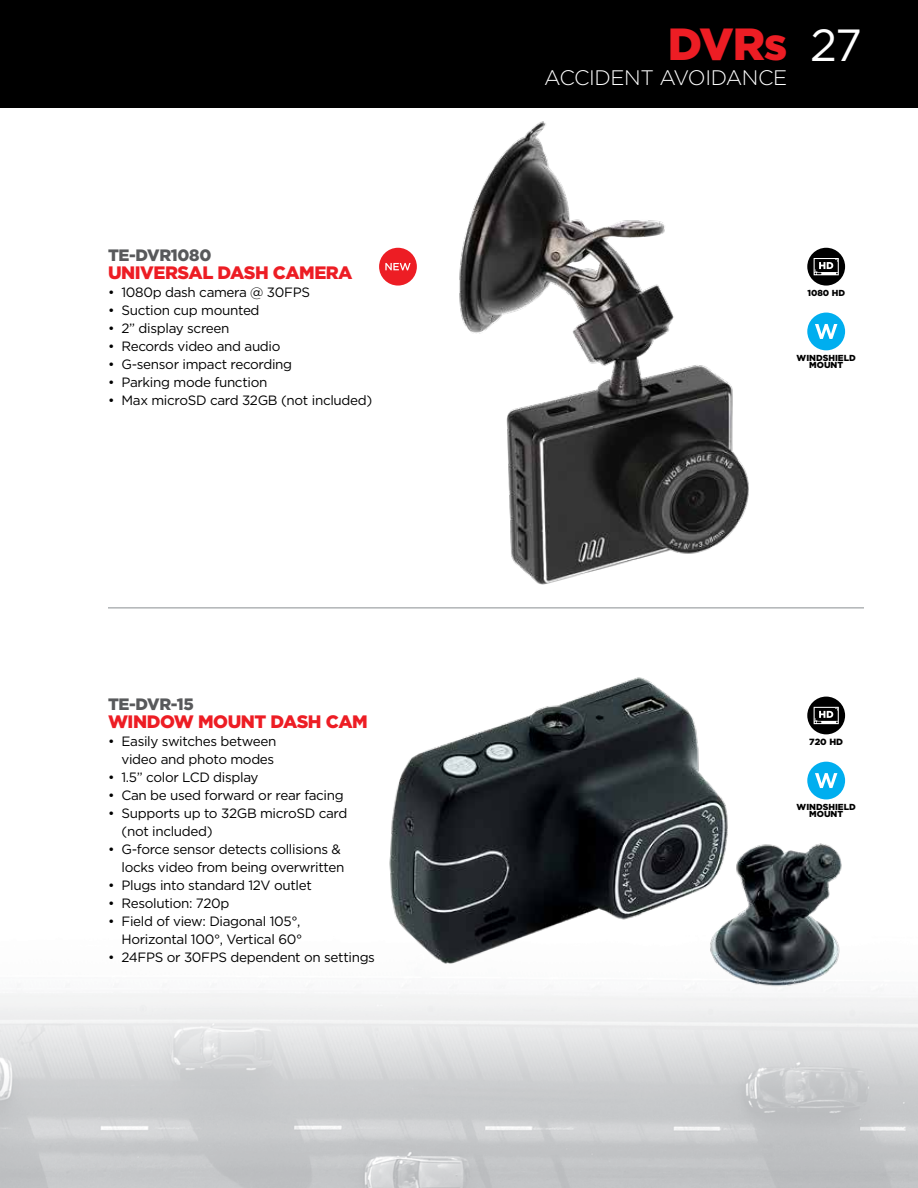
<style>
.page{position:relative;width:918px;height:1188px;background:#fff}
.page>*{position:absolute;margin:0;border:0;box-sizing:border-box;transform-origin:0 0}
.t1{font:900 45px "Gotham HTF";color:#ed1d24}
.t2{font:300 21px "Gotham";letter-spacing:-.02em;color:#fff}
.t3{font:900 18px "Gotham HTF";letter-spacing:-.025em;color:#ed1d24}
.t4{font:900 16.5px "Gotham HTF";letter-spacing:-.02em;color:#58595b}
.t5{font:13.5px/18px "Gotham HTF";letter-spacing:-.025em;color:#000;text-align:right}
.t6{font:900 9px "Gotham";color:#000}
.t7{font:900 8.7px/7.5px "Gotham HTF";color:#000;text-align:center}
.s1{font-weight:400;color:#fff}
</style>
<div class="page">
<img style="left:0;top:986px;width:918px;height:202px">
<div style="left:0;top:0;width:918px;height:108px;background:#000"></div>
<hr style="left:108px;top:607px;width:756px;height:2px;background:#b1b4b6">
<img style="left:389px;top:677px;width:333px;height:287px">
<img style="left:670px;top:798px;width:200px;height:195px">
<div style="left:807px;top:697px;width:38px;height:37px;background:#000;border-radius:50%"></div>
<svg style="left:814px;top:707px;width:25px;height:17px"></svg>
<div style="left:807px;top:762px;width:38px;height:37px;background:#00aeef;border-radius:50%"></div>
<svg style="left:815px;top:773px;width:22px;height:15px"></svg>
<img style="left:459px;top:121px;width:290px;height:464px">
<div style="left:379px;top:248px;width:38px;height:38px;background:#ed1d24;border-radius:50%"></div>
<svg style="left:385px;top:263px;width:26px;height:7px"></svg>
<div style="left:807px;top:248px;width:38px;height:38px;background:#000;border-radius:50%"></div>
<svg style="left:814px;top:258px;width:25px;height:17px"></svg>
<div style="left:807px;top:313px;width:38px;height:37px;background:#00aeef;border-radius:50%"></div>
<svg style="left:815px;top:324px;width:22px;height:15px"></svg>
<p class="t4" style="left:108px;top:246px;width:105px">TE-DVR1080</p>
<h3 class="t3" style="left:108px;top:263px;width:246px">UNIVERSAL DASH CAMERA</h3>
<p class="t5" style="left:108px;top:283px;width:204px">• 1080p dash camera @ 30FPS</p>
<p class="t5" style="left:108px;top:301px;width:153px">• Suction cup mounted</p>
<p class="t5" style="left:108px;top:319px;width:123px">• 2” display screen</p>
<p class="t5" style="left:108px;top:337px;width:174px">• Records video and audio</p>
<p class="t5" style="left:108px;top:355px;width:186px">• G-sensor impact recording</p>
<p class="t5" style="left:108px;top:373px;width:161px">• Parking mode function</p>
<p class="t5" style="left:108px;top:391px;width:266px">• Max microSD card 32GB (not included)</p>
<p class="t4" style="left:108px;top:695px;width:87px">TE-DVR-15</p>
<h3 class="t3" style="left:108px;top:711px;width:261px">WINDOW MOUNT DASH CAM</h3>
<p class="t5" style="left:108px;top:732px;width:170px">• Easily switches between video and photo modes</p>
<p class="t5" style="left:108px;top:768px;width:152px">• 1.5” color LCD display</p>
<p class="t5" style="left:108px;top:786px;width:237px">• Can be used forward or rear facing</p>
<p class="t5" style="left:122px;top:804px;width:227px;text-align:left;text-indent:-14px">• Supports up to 32GB microSD card (not included)</p>
<p class="t5" style="left:108px;top:840px;width:238px">• G-force sensor detects collisions &amp; locks video from being overwritten</p>
<p class="t5" style="left:108px;top:876px;width:205px">• Plugs into standard 12V outlet</p>
<p class="t5" style="left:108px;top:894px;width:123px">• Resolution: 720p</p>
<p class="t5" style="left:108px;top:912px;width:196px">• Field of view: Diagonal 105°,<br>Horizontal 100°, Vertical 60°</p>
<p class="t5" style="left:108px;top:948px;width:269px">• 24FPS or 30FPS dependent on settings</p>
<h1 class="t1" style="left:668px;top:18px;width:196px">DVRs <span class="s1">27</span></h1>
<h2 class="t2" style="left:544px;top:66px;width:245px">ACCIDENT AVOIDANCE</h2>
<p class="t7" style="left:807px;top:289px;width:39px">1080 HD</p>
<p class="t7" style="left:797px;top:354px;width:61px">WINDSHIELD<br>MOUNT</p>
<p class="t6" style="left:809px;top:736px;width:35px">720 HD</p>
<p class="t7" style="left:807px;top:738px;width:39px">1080 HD</p>
<p class="t7" style="left:797px;top:803px;width:61px">WINDSHIELD<br>MOUNT</p>
</div>
